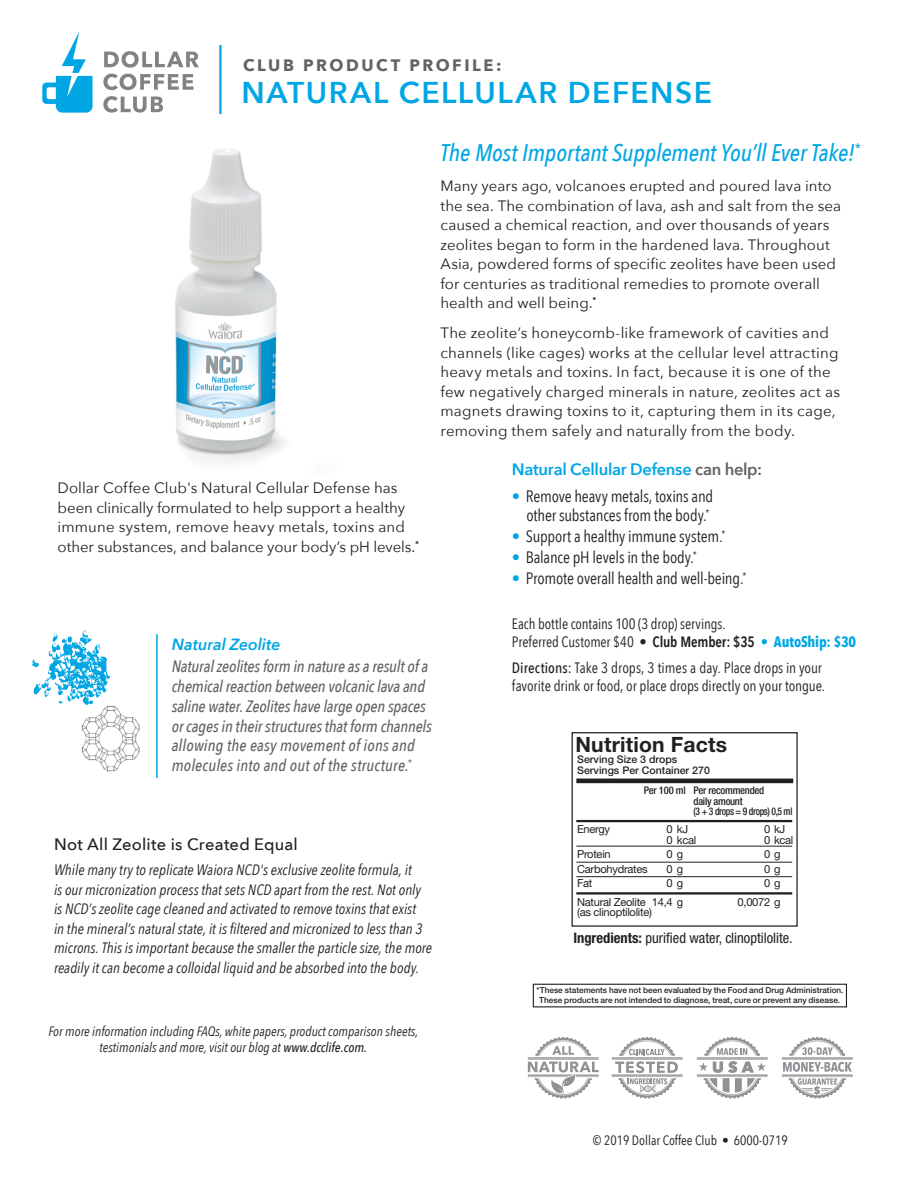
<style>
.page{position:relative;width:918px;height:1188px;background:#fff}
.page>*{position:absolute;margin:0;border:0;box-sizing:border-box;transform-origin:0 0}
.t1{font:600 30px "Avenir Next";letter-spacing:.05em;color:#00a6e4}
.Body_1_Para{font:italic 500 24px "Avenir Next Condensed";letter-spacing:-.005em;color:#00a6e4}
.t2{font:700 21.15px "Helvetica Neue";letter-spacing:.01em;color:#231f20}
.t3{font:italic 500 16.5px/19.8px "Avenir Next Condensed";letter-spacing:-.01em;color:#636366}
.t4{font:16.5px/19.5px "Avenir Next Condensed";letter-spacing:-.01em;color:#231f20;text-align:right}
.t5{font:600 16.5px "Avenir Next";letter-spacing:-.02em;color:#00a6e4}
.t6{font:500 16.5px "Avenir Next";letter-spacing:.01em;color:#231f20}
.sub_1{font:700 16.5px "Avenir Next";letter-spacing:.155em;color:#636366}
.t7{font:italic 600 16.2px "Avenir Next";letter-spacing:-.005em;color:#00a6e4}
.Body_1_Para-2{font:15px/19.5px "Avenir Next";letter-spacing:.01em;color:#231f20}
.t8{font:italic 15px/19.5px "Avenir Next Condensed";color:#231f20}
.final_body{font:15px/25.5px "Avenir Next Condensed";letter-spacing:-.005em;color:#231f20}
.t9{font:condensed 14.55px "Helvetica Neue";color:#231f20}
.t10{font:italic 13.5px/16.2px "Avenir Next Condensed";color:#231f20;text-align:center}
.t11{font:13.5px "Avenir Next Condensed";color:#231f20}
.t12{font:11.1px "Helvetica Neue";letter-spacing:-.025em;color:#231f20}
.t13{font:500 condensed 10.5px/10.5px "Helvetica Neue";letter-spacing:-.025em;color:#231f20}
.t14{font:500 10.5px/10.5px "Helvetica Neue";color:#231f20}
.Bullet_Style_orange{font:500 8.25px/9.8px "Helvetica Neue";color:#231f20;text-align:center}
.s1{color:#636366}
.s2{color:#00a6e4}
.s3{font-weight:500}
.s4{font-weight:600}
.s5{font-weight:700;color:#00a6e4}
.s6{font-weight:700}
</style>
<div class="page">
<img style="left:175px;top:149px;width:109px;height:314px">
<div style="left:533px;top:984px;width:314px;height:23px;border:1px solid #231f20"></div>
<hr style="left:156px;top:634px;width:2px;height:144px;background:#00a6e4">
<div style="left:572px;top:732px;width:226px;height:195px;border:1px solid #231f20"></div>
<hr style="left:576px;top:820px;width:216px;height:2px;background:#231f20">
<hr style="left:576px;top:846px;width:216px;height:1px;background:#231f20">
<hr style="left:576px;top:862px;width:216px;height:1px;background:#231f20">
<hr style="left:576px;top:876px;width:216px;height:1px;background:#231f20">
<hr style="left:576px;top:892px;width:216px;height:3px;background:#231f20">
<hr style="left:576px;top:779px;width:217px;height:4px;background:#231f20">
<svg style="left:32px;top:630px;width:108px;height:141px"></svg>
<hr style="left:219px;top:45px;width:3px;height:69px;background:#00a6e4">
<svg style="left:104px;top:51px;width:95px;height:17px"></svg>
<svg style="left:103px;top:74px;width:91px;height:16px"></svg>
<svg style="left:103px;top:96px;width:60px;height:17px"></svg>
<svg style="left:42px;top:31px;width:51px;height:82px"></svg>
<svg style="left:528px;top:1037px;width:71px;height:62px"></svg>
<svg style="left:612px;top:1037px;width:71px;height:62px"></svg>
<svg style="left:697px;top:1037px;width:71px;height:62px"></svg>
<svg style="left:782px;top:1037px;width:71px;height:62px"></svg>
<p class="sub_1" style="left:243px;top:51px;width:260px">CLUB PRODUCT PROFILE:</p>
<p class="t1" style="left:241px;top:67px;width:472px">NATURAL CELLULAR DEFENSE</p>
<p class="Body_1_Para-2" style="left:58px;top:478px;width:363px">Dollar Coffee Club's Natural Cellular Defense has been clinically formulated to help support a healthy immune system, remove heavy metals, toxins and other substances, and balance your body’s pH levels.<sup>*</sup></p>
<p class="Body_1_Para" style="left:440px;top:138px;width:421px">The Most Important Supplement You’ll Ever Take!<sup>*</sup></p>
<p class="Body_1_Para-2" style="left:440px;top:176px;width:402px">Many years ago, volcanoes erupted and poured lava into the sea. The combination of lava, ash and salt from the sea caused a chemical reaction, and over thousands of years zeolites began to form in the hardened lava. Throughout Asia, powdered forms of specific zeolites have been used for centuries as traditional remedies to promote overall health and well being.<sup>*</sup></p>
<p class="Body_1_Para-2" style="left:440px;top:323px;width:401px">The zeolite’s honeycomb-like framework of cavities and channels (like cages) works at the cellular level attracting heavy metals and toxins. In fact, because it is one of the few negatively charged minerals in nature, zeolites act as magnets drawing toxins to it, capturing them in its cage, removing them safely and naturally from the body.</p>
<p class="t5" style="left:512px;top:455px;width:252px">Natural Cellular Defense <span class="s1">can help:</span></p>
<p class="t4" style="left:512px;top:485px;width:203px"><span class="s2">•</span> Remove heavy metals, toxins and other substances from the body.<sup>*</sup></p>
<p class="t4" style="left:512px;top:526px;width:215px"><span class="s2">•</span> Support a healthy immune system.<sup>*</sup></p>
<p class="t4" style="left:512px;top:547px;width:186px"><span class="s2">•</span> Balance pH levels in the body.<sup>*</sup></p>
<p class="t4" style="left:512px;top:568px;width:236px"><span class="s2">•</span> Promote overall health and well-being.<sup>*</sup></p>
<p class="t7" style="left:172px;top:631px;width:110px">Natural Zeolite</p>
<p class="t3" style="left:172px;top:656px;width:262px">Natural zeolites form in nature as a result of a chemical reaction between volcanic lava and saline water. Zeolites have large open spaces or cages in their structures that form channels allowing the easy movement of ions and molecules into and out of the structure.<sup>*</sup></p>
<p class="t6" style="left:54px;top:830px;width:245px">Not All Zeolite is Created Equal</p>
<p class="t8" style="left:54px;top:860px;width:380px">While many try to replicate Waiora NCD's exclusive zeolite formula, it<br>is our micronization process that sets NCD apart from the rest. Not only is NCD’s zeolite cage cleaned and activated to remove toxins that exist<br>in the mineral’s natural state, it is filtered and micronized to less than 3 microns. This is important because the smaller the particle size, the more readily it can become a colloidal liquid and be absorbed into the body.</p>
<p class="t10" style="left:48px;top:1023px;width:372px">For more information including FAQs, white papers, product comparison sheets, testimonials and more, visit our blog at <span class="s3">www.dcclife.com.</span></p>
<p class="final_body" style="left:512px;top:610px;width:215px">Each bottle contains 100 (3 drop) servings.</p>
<p class="final_body" style="left:512px;top:629px;width:346px">Preferred Customer $40 <span class="s4">• Club Member: $35</span> <span class="s5">• AutoShip: $30<br></span><span class="s3">Directions:</span> Take 3 drops, 3 times a day. Place drops in your</p>
<p class="final_body" style="left:512px;top:672px;width:315px">favorite drink or food, or place drops directly on your tongue.</p>
<p class="t2" style="left:575px;top:731px;width:153px">Nutrition Facts</p>
<p class="t14" style="left:577px;top:754px;width:134px">Serving Size 3 drops<br>Servings Per Container 270</p>
<p class="t13" style="left:694px;top:785px;width:101px;text-indent:-50px">Per 100 ml Per recommended<br>daily amount<br>(3 + 3 drops = 9 drops) 0,5 ml</p>
<p class="t12" style="left:577px;top:822px;width:34px">Energy</p>
<p class="t12" style="left:667px;top:822px;width:23px">0 kJ</p>
<p class="t12" style="left:764px;top:822px;width:23px">0 kJ</p>
<p class="t12" style="left:667px;top:833px;width:31px">0 kcal</p>
<p class="t12" style="left:764px;top:833px;width:31px">0 kcal</p>
<p class="t12" style="left:577px;top:848px;width:35px">Protein</p>
<p class="t12" style="left:667px;top:848px;width:18px">0 g</p>
<p class="t12" style="left:764px;top:848px;width:18px">0 g</p>
<p class="t12" style="left:577px;top:862px;width:72px">Carbohydrates</p>
<p class="t12" style="left:667px;top:862px;width:18px">0 g</p>
<p class="t12" style="left:764px;top:862px;width:18px">0 g</p>
<p class="t12" style="left:577px;top:877px;width:17px">Fat</p>
<p class="t12" style="left:667px;top:877px;width:18px">0 g</p>
<p class="t12" style="left:764px;top:877px;width:18px">0 g</p>
<p class="t12" style="left:577px;top:895px;width:108px">Natural Zeolite 14,4 g</p>
<p class="t12" style="left:738px;top:895px;width:44px">0,0072 g</p>
<p class="t12" style="left:577px;top:906px;width:76px">(as clinoptilolite)</p>
<p class="t9" style="left:573px;top:930px;width:221px"><span class="s6">Ingredients:</span> purified water, clinoptilolite.</p>
<p class="Bullet_Style_orange" style="left:537px;top:985px;width:308px">*These statements have not been evaluated by the Food and Drug Administration.<br>These products are not intended to diagnose, treat, cure or prevent any disease.</p>
<p class="t11" style="left:593px;top:1129px;width:196px">© 2019 Dollar Coffee Club • 6000-0719</p>
</div>
